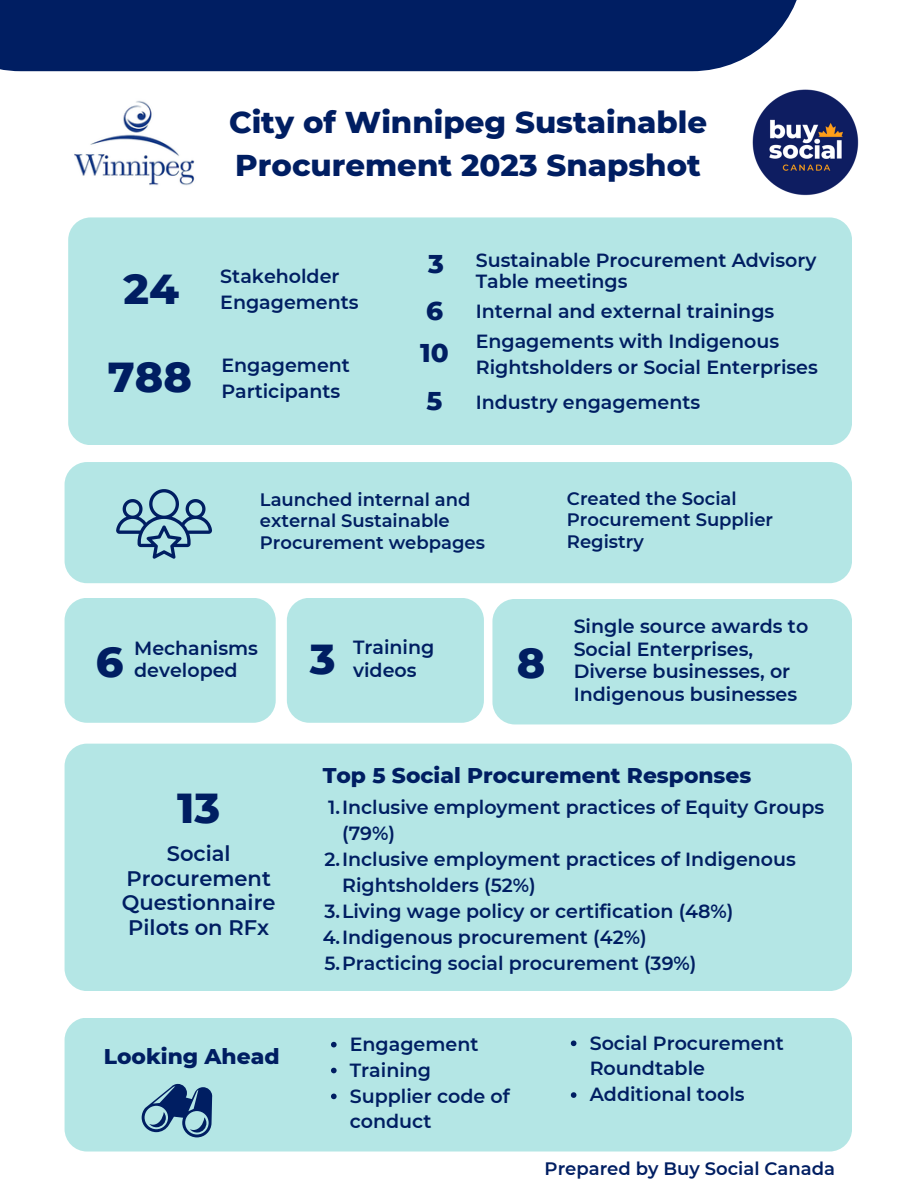
<style>
.page{position:relative;width:918px;height:1188px;background:#fff}
.page>*{position:absolute;margin:0;border:0;box-sizing:border-box;transform-origin:0 0}
.t1{font:800 42.75px "Montserrat";color:#001e62}
.t2{font:800 30.75px/42.8px "Montserrat";color:#001e62}
.t3{font:800 26.25px "Montserrat";color:#001e62}
.t4{font:800 21.75px "Montserrat";color:#001e62}
.t5{font:600 21px/24.8px "Montserrat";color:#001e62;text-align:center}
.t6{font:600 19.05px/25.8px "Montserrat";color:#001e62}
.t7{font:600 18px/21.3px "Montserrat";color:#001e62}
</style>
<div class="page">
<div style="left:65px;top:744px;width:787px;height:247px;background:#b4e6e5;border-radius:22px"></div>
<img style="left:752px;top:89px;width:107px;height:107px">
<div style="left:65px;top:462px;width:787px;height:121px;background:#b4e6e5;border-radius:23px"></div>
<div style="left:492px;top:599px;width:360px;height:126px;background:#b4e6e5;border-radius:22px"></div>
<img style="left:60px;top:71px;width:148px;height:115px">
<div style="left:0;top:0;width:805px;height:71px;background:#001e62"></div>
<div style="left:68px;top:217px;width:784px;height:228px;background:#b4e6e5;border-radius:22px"></div>
<div style="left:65px;top:1018px;width:787px;height:134px;background:#b4e6e5;border-radius:22px"></div>
<svg style="left:116px;top:489px;width:96px;height:70px"></svg>
<div style="left:287px;top:598px;width:197px;height:125px;background:#b4e6e5;border-radius:22px"></div>
<div style="left:65px;top:598px;width:211px;height:125px;background:#b4e6e5;border-radius:23px"></div>
<svg style="left:142px;top:1084px;width:70px;height:53px"></svg>
<svg style="left:331px;top:1042px;width:6px;height:5px"></svg>
<svg style="left:331px;top:1068px;width:6px;height:5px"></svg>
<svg style="left:331px;top:1094px;width:6px;height:5px"></svg>
<svg style="left:571px;top:1041px;width:5px;height:5px"></svg>
<svg style="left:571px;top:1092px;width:5px;height:6px"></svg>
<p class="t2" style="left:229px;top:100px;width:480px">City of Winnipeg Sustainable<br>Procurement 2023 Snapshot</p>
<p class="t1" style="left:124px;top:263px;width:57px">24</p>
<p class="t6" style="left:220px;top:263px;width:121px">Stakeholder</p>
<p class="t6" style="left:220px;top:289px;width:140px">Engagements</p>
<p class="t1" style="left:108px;top:351px;width:86px">788</p>
<p class="t6" style="left:221px;top:352px;width:130px">Engagement<br>Participants</p>
<p class="t6" style="left:476px;top:249px;width:342px;line-height:21.3px">Sustainable Procurement Advisory<br>Table meetings</p>
<p class="t3" style="left:428px;top:247px;width:17px">3</p>
<p class="t3" style="left:426px;top:295px;width:19px">6</p>
<p class="t6" style="left:476px;top:299px;width:300px">Internal and external trainings</p>
<p class="t3" style="left:420px;top:337px;width:30px">10</p>
<p class="t3" style="left:427px;top:384px;width:17px">5</p>
<p class="t6" style="left:476px;top:328px;width:344px">Engagements with Indigenous<br>Rightsholders or Social Enterprises</p>
<p class="t6" style="left:476px;top:389px;width:226px">Industry engagements</p>
<p class="t7" style="left:260px;top:489px;width:227px">Launched internal and external Sustainable<br>Procurement webpages</p>
<p class="t7" style="left:567px;top:488px;width:208px">Created the Social<br>Procurement Supplier<br>Registry</p>
<p class="t6" style="left:353px;top:635px;width:83px">Training</p>
<p class="t6" style="left:134px;top:636px;width:125px;line-height:22.5px">Mechanisms developed</p>
<p class="t1" style="left:517px;top:637px;width:30px">8</p>
<p class="t1" style="left:96px;top:636px;width:29px">6</p>
<p class="t1" style="left:310px;top:633px;width:27px">3</p>
<p class="t6" style="left:353px;top:657px;width:65px">videos</p>
<p class="t6" style="left:574px;top:615px;width:236px;line-height:22.5px">Single source awards to<br>Social Enterprises,<br>Diverse businesses, or<br>Indigenous businesses</p>
<p class="t1" style="left:177px;top:781px;width:45px">13</p>
<p class="t5" style="left:122px;top:841px;width:155px">Social<br>Procurement<br>Questionnaire<br>Pilots on RFx</p>
<p class="t4" style="left:104px;top:1043px;width:177px">Looking Ahead</p>
<p class="t4" style="left:323px;top:762px;width:430px">Top 5 Social Procurement Responses</p>
<p class="t6" style="left:342px;top:795px;width:484px;text-indent:-14px">1.Inclusive employment practices of Equity Groups (79%)</p>
<p class="t6" style="left:342px;top:846px;width:455px;text-indent:-18px">2.Inclusive employment practices of Indigenous<br>Rightsholders (52%)</p>
<p class="t6" style="left:325px;top:898px;width:411px">3.Living wage policy or certification (48%)</p>
<p class="t6" style="left:323px;top:924px;width:326px">4.Indigenous procurement (42%)</p>
<p class="t6" style="left:324px;top:950px;width:374px">5.Practicing social procurement (39%)</p>
<p class="t6" style="left:350px;top:1031px;width:130px">Engagement</p>
<p class="t6" style="left:350px;top:1057px;width:83px">Training</p>
<p class="t6" style="left:350px;top:1083px;width:161px">Supplier code of conduct</p>
<p class="t6" style="left:590px;top:1030px;width:196px">Social Procurement<br>Roundtable</p>
<p class="t6" style="left:590px;top:1082px;width:157px">Additional tools</p>
<p class="t7" style="left:545px;top:1158px;width:292px">Prepared by Buy Social Canada</p>
</div>
